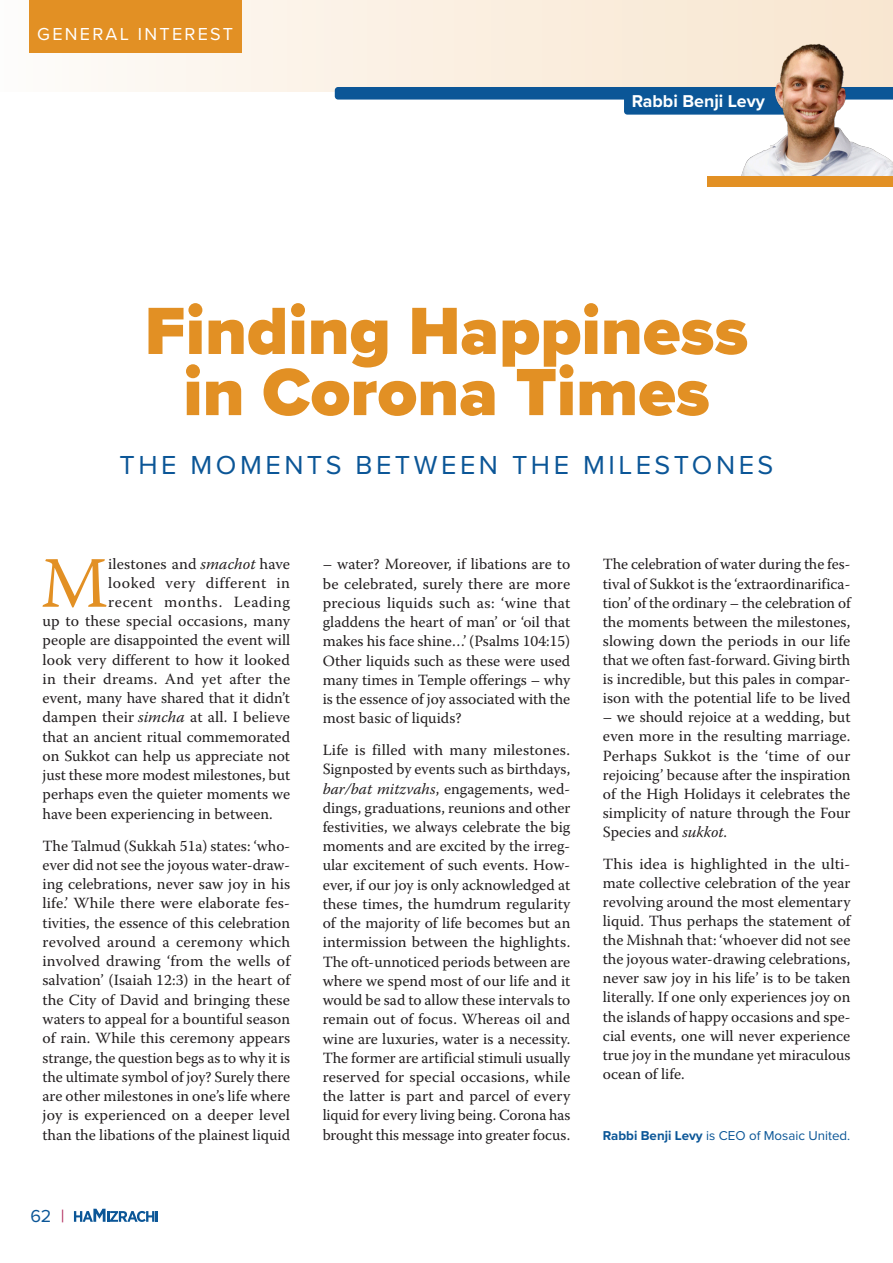
<style>
.page{position:relative;width:893px;height:1263px;background:#fff}
.page>*{position:absolute;margin:0;border:0;box-sizing:border-box;transform-origin:0 0}
.MAIN{font:72.15px "Warnock Pro";color:#e29024}
.t1{font:900 69.15px "Proxima Nova";color:#e29024}
.t2{font:27px "Proxima Nova";letter-spacing:.13em;color:#0b5697}
.t3{font:18px "Proxima Nova";letter-spacing:.125em;color:#fff}
.t4{font:18px "Proxima Nova";color:#0b5697}
.MAIN-2{font:700 17.7px "Proxima Nova";color:#fff}
.MAIN-3{font:15.6px/19.2px "Warnock Pro";color:#231f20;text-align:justify}
.MAIN-4{font:15.6px "Warnock Pro";letter-spacing:.02em;color:#231f20}
.MAIN-5{font:15.6px "Warnock Pro";letter-spacing:.03em;color:#231f20}
.MAIN-6{font:15.6px "Warnock Pro";letter-spacing:.04em;color:#231f20}
.MAIN-7{font:13.35px "Proxima Nova";color:#0b5697}
.s1{font-style:italic}
.s2{color:#b1295b}
.s3{font-weight:700}
</style>
<div class="page">
<div style="left:0;top:0;width:893px;height:91px;background:linear-gradient(to right,#fdfbf8,#f8e5ce)"></div>
<div style="left:29px;top:0;width:213px;height:53px;background:#e29024"></div>
<svg style="left:335px;top:87px;width:370px;height:13px"></svg>
<div style="left:624px;top:90px;width:193px;height:25px;background:#0b5697;border-radius:3px"></div>
<img style="left:705px;top:30px;width:188px;height:151px">
<div style="left:708px;top:176px;width:185px;height:10px;background:#e29024"></div>
<svg style="left:74px;top:1209px;width:84px;height:13px"></svg>
<p class="t3" style="left:37px;top:21px;width:197px">GENERAL INTEREST</p>
<p class="MAIN-2" style="left:632px;top:88px;width:135px">Rabbi Benji Levy</p>
<p class="t1" style="left:145px;top:279px;width:605px">Finding Happiness</p>
<p class="t1" style="left:183px;top:340px;width:528px">in Corona Times</p>
<p class="t2" style="left:120px;top:444px;width:655px">THE MOMENTS BETWEEN THE MILESTONES</p>
<p class="MAIN" style="left:41px;top:540px;width:69px">M</p>
<p class="MAIN-3" style="left:108px;top:554px;width:183px">ilestones and <span class="s1">smachot</span> have</p>
<p class="MAIN-5" style="left:108px;top:573px;width:183px">looked very different in</p>
<p class="MAIN-6" style="left:108px;top:592px;width:183px">recent months. Leading</p>
<p class="MAIN-3" style="left:43px;top:611px;width:249px">up to these special occasions, many</p>
<p class="MAIN-3" style="left:43px;top:630px;width:249px">people are disappointed the event will</p>
<p class="MAIN-3" style="left:43px;top:649px;width:249px">look very different to how it looked</p>
<p class="MAIN-4" style="left:43px;top:669px;width:249px">in their dreams. And yet after the</p>
<p class="MAIN-3" style="left:43px;top:688px;width:249px">event, many have shared that it didn’t</p>
<p class="MAIN-3" style="left:43px;top:707px;width:249px">dampen their <span class="s1">simcha</span> at all. I believe</p>
<p class="MAIN-3" style="left:43px;top:727px;width:249px">that an ancient ritual commemorated</p>
<p class="MAIN-3" style="left:43px;top:746px;width:249px">on Sukkot can help us appreciate not</p>
<p class="MAIN-3" style="left:43px;top:765px;width:249px">just these more modest milestones, but</p>
<p class="MAIN-3" style="left:43px;top:784px;width:249px">perhaps even the quieter moments we</p>
<p class="MAIN-3" style="left:43px;top:804px;width:232px">have been experiencing in between.</p>
<p class="MAIN-3" style="left:43px;top:835px;width:249px">The Talmud (Sukkah 51a) states: ‘who&shy;ever did not see the joyous water-draw&shy;ing celebrations, never saw joy in his life.’ While there were elaborate fes&shy;tivities, the essence of this celebration revolved around a ceremony which involved drawing ‘from the wells of salvation’ (Isaiah 12:3) in the heart of the City of David and bringing these waters to appeal for a bountiful season of rain. While this ceremony appears strange, the question begs as to why it is the ultimate symbol of joy? Surely there are other milestones in one’s life where joy is experienced on a deeper level than the libations of the plainest liquid</p>
<p class="t4" style="left:30px;top:1202px;width:36px">62 <span class="s2">|</span></p>
<p class="MAIN-3" style="left:323px;top:554px;width:249px">– water? Moreover, if libations are to be celebrated, surely there are more precious liquids such as: ‘wine that gladdens the heart of man’ or ‘oil that makes his face shine…’ (Psalms 104:15)<br>Other liquids such as these were used many times in Temple offerings – why is the essence of joy associated with the most basic of liquids?</p>
<p class="MAIN-3" style="left:323px;top:740px;width:249px">Life is filled with many milestones.<br>Signposted by events such as birthdays, <span class="s1">bar/bat mitzvahs</span>, engagements, wed&shy;dings, graduations, reunions and other festivities, we always celebrate the big moments and are excited by the irreg&shy;ular excitement of such events. How&shy;ever, if our joy is only acknowledged at these times, the humdrum regularity of the majority of life becomes but an intermission between the highlights.<br>The oft-unnoticed periods between are where we spend most of our life and it would be sad to allow these intervals to remain out of focus. Whereas oil and wine are luxuries, water is a necessity.<br>The former are artificial stimuli usually reserved for special occasions, while the latter is part and parcel of every liquid for every living being. Corona has brought this message into greater focus.</p>
<p class="MAIN-3" style="left:603px;top:554px;width:249px">The celebration of water during the fes&shy;tival of Sukkot is the ‘extraordinarifica&shy;tion’ of the ordinary – the celebration of the moments between the milestones, slowing down the periods in our life that we often fast-forward. Giving birth is incredible, but this pales in compar&shy;ison with the potential life to be lived</p>
<p class="MAIN-3" style="left:603px;top:707px;width:249px">– we should rejoice at a wedding, but even more in the resulting marriage.<br>Perhaps Sukkot is the ‘time of our rejoicing’ because after the inspiration of the High Holidays it celebrates the simplicity of nature through the Four Species and <span class="s1">sukkot</span>.</p>
<p class="MAIN-3" style="left:603px;top:854px;width:249px">This idea is highlighted in the ulti&shy;mate collective celebration of the year revolving around the most elementary liquid. Thus perhaps the statement of the Mishnah that: ‘whoever did not see the joyous water-drawing celebrations, never saw joy in his life’ is to be taken literally. If one only experiences joy on the islands of happy occasions and spe&shy;cial events, one will never experience true joy in the mundane yet miraculous ocean of life.</p>
<p class="MAIN-7" style="left:603px;top:1125px;width:249px"><span class="s3">Rabbi Benji Levy</span> is CEO of Mosaic United.</p>
</div>
